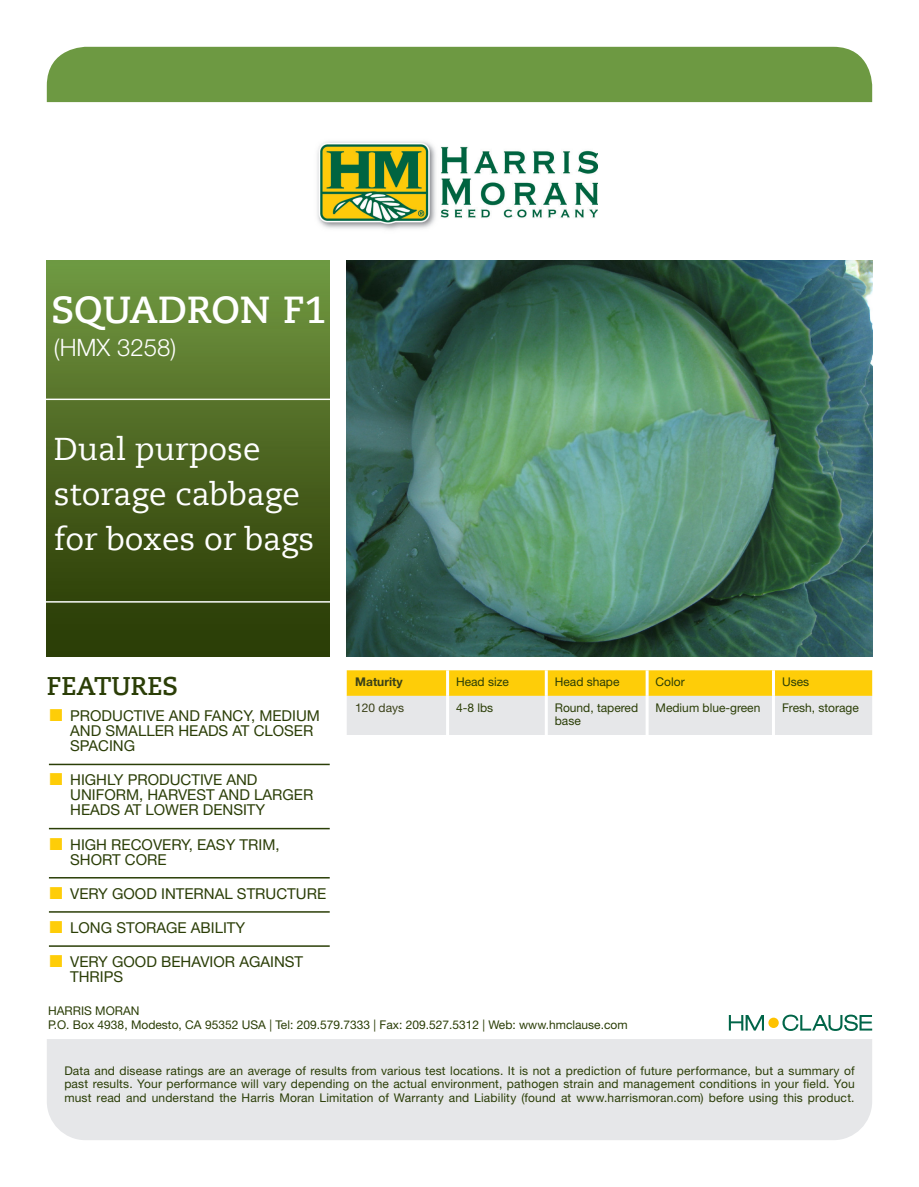
<style>
.page{position:relative;width:919px;height:1187px;background:#fff}
.page>*{position:absolute;margin:0;border:0;box-sizing:border-box;transform-origin:0 0}
.Titre_niveau_1{font:700 37.5px "Caecilia Com 75";color:#fff}
.Titre_niveau_2{font:31.5px/45px "Caecilia Com 55 Roman";color:#fff}
.TITRE_Caractéristiqu{font:700 25.5px "Caecilia Com 75";color:#2b3e07}
.Titre_niveau_2-2{font:300 24px "Helvetica Neue LT Std";color:#fff}
.t1{font:15px/15px "Helvetica Neue LT Std";color:#2b3e07}
.TX_Mentions_légales{font:12px/13.5px "Helvetica Neue LT Std";letter-spacing:.015em;color:#2b3e07;text-align:justify}
.TX_Coordonnées{font:12px "Helvetica Neue LT Std";color:#2b3e07}
.TX_Tableau_Regular{font:12px/13.5px "Helvetica Neue LT Std";color:#2b3e07}
.TX_Tableau_Bold{font:700 12px "Helvetica Neue LT Std";color:#3a4118}
.TX_Tableau_Bold-2{font:12px "Helvetica Neue LT Std";color:#3a4118}
</style>
<div class="page">
<div style="left:47px;top:1039px;width:825px;height:101px;background:#e6e7e9"></div>
<div style="left:47px;top:47px;width:825px;height:55px;background:#6d9942"></div>
<div style="left:47px;top:261px;width:283px;height:395px;background:linear-gradient(to bottom,#719741,#273602)"></div>
<hr style="left:45px;top:601px;width:291px;height:1px;background:#fff">
<hr style="left:45px;top:398px;width:291px;height:2px;background:#fff">
<hr style="left:49px;top:763px;width:281px;height:2px;background:#2b3e07">
<hr style="left:49px;top:827px;width:281px;height:2px;background:#2b3e07">
<hr style="left:49px;top:877px;width:281px;height:1px;background:#2b3e07">
<hr style="left:49px;top:911px;width:281px;height:1px;background:#2b3e07">
<hr style="left:49px;top:945px;width:281px;height:1px;background:#2b3e07">
<img style="left:317px;top:141px;width:280px;height:89px">
<svg style="left:728px;top:1014px;width:144px;height:16px"></svg>
<div style="left:768px;top:1017px;width:10px;height:10px;background:#fec200;border-radius:50%"></div>
<svg style="left:347px;top:670px;width:525px;height:65px;background:#efdd91"></svg>
<hr style="left:446px;top:670px;width:3px;height:25px;background:#fff">
<hr style="left:544px;top:670px;width:3px;height:25px;background:#fff">
<hr style="left:645px;top:670px;width:3px;height:25px;background:#fff">
<hr style="left:772px;top:670px;width:3px;height:25px;background:#fff">
<hr style="left:446px;top:695px;width:3px;height:40px;background:#fff">
<hr style="left:544px;top:695px;width:3px;height:40px;background:#fff">
<hr style="left:645px;top:695px;width:3px;height:40px;background:#fff">
<hr style="left:772px;top:695px;width:3px;height:40px;background:#fff">
<img style="left:347px;top:261px;width:525px;height:395px">
<p class="Titre_niveau_1" style="left:51px;top:285px;width:277px">SQUADRON F1</p>
<p class="Titre_niveau_2-2" style="left:54px;top:333px;width:124px">(HMX 3258)</p>
<p class="Titre_niveau_2" style="left:54px;top:426px;width:262px">Dual purpose storage cabbage for boxes or bags</p>
<p class="TITRE_Caractéristiqu" style="left:47px;top:668px;width:133px">FEATURES</p>
<p class="t1" style="left:70px;top:708px;width:251px">PRODUCTIVE AND FANCY, MEDIUM<br>AND SMALLER HEADS AT CLOSER<br>SPACING</p>
<p class="t1" style="left:70px;top:772px;width:245px">HIGHLY PRODUCTIVE AND<br>UNIFORM, HARVEST AND LARGER<br>HEADS AT LOWER DENSITY</p>
<p class="t1" style="left:70px;top:836px;width:211px">HIGH RECOVERY, EASY TRIM,<br>SHORT CORE</p>
<p class="t1" style="left:70px;top:885px;width:257px">VERY GOOD INTERNAL STRUCTURE</p>
<p class="t1" style="left:70px;top:919px;width:177px">LONG STORAGE ABILITY</p>
<p class="t1" style="left:70px;top:953px;width:234px">VERY GOOD BEHAVIOR AGAINST<br>THRIPS</p>
<p class="TX_Tableau_Bold" style="left:355px;top:674px;width:49px">Maturity</p>
<p class="TX_Tableau_Regular" style="left:456px;top:675px;width:54px">Head size</p>
<p class="TX_Tableau_Regular" style="left:554px;top:675px;width:66px">Head shape</p>
<p class="TX_Tableau_Regular" style="left:655px;top:675px;width:31px">Color</p>
<p class="TX_Tableau_Regular" style="left:782px;top:675px;width:29px">Uses</p>
<p class="TX_Tableau_Bold-2" style="left:355px;top:700px;width:50px">120 days</p>
<p class="TX_Tableau_Regular" style="left:456px;top:700px;width:39px">4-8 lbs</p>
<p class="TX_Tableau_Regular" style="left:554px;top:700px;width:85px">Round, tapered base</p>
<p class="TX_Tableau_Regular" style="left:655px;top:700px;width:106px">Medium blue-green</p>
<p class="TX_Tableau_Regular" style="left:782px;top:700px;width:78px">Fresh, storage</p>
<p class="TX_Coordonnées" style="left:48px;top:1003px;width:93px">HARRIS MORAN</p>
<p class="TX_Coordonnées" style="left:48px;top:1017px;width:581px">P.O. Box 4938, Modesto, CA 95352 USA | Tel: 209.579.7333 | Fax: 209.527.5312 | Web: www.hmclause.com</p>
<p class="TX_Mentions_légales" style="left:64px;top:1063px;width:791px">Data and disease ratings are an average of results from various test locations. It is not a prediction of future performance, but a summary of past results. Your performance will vary depending on the actual environment, pathogen strain and management conditions in your field. You must read and understand the Harris Moran Limitation of Warranty and Liability (found at www.harrismoran.com) before using this product.</p>
</div>
